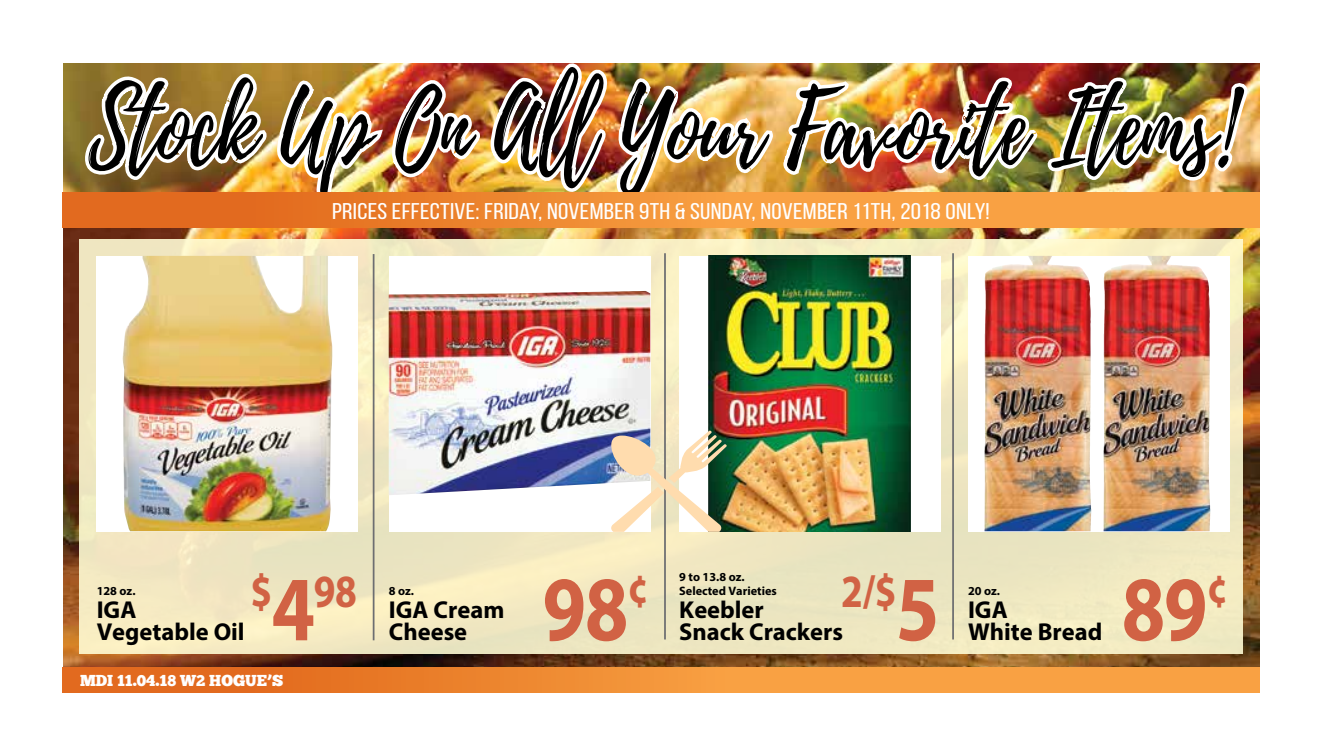
<style>
.page{position:relative;width:1323px;height:756px;background:#fff}
.page>*{position:absolute;margin:0;border:0;box-sizing:border-box;transform-origin:0 0}
.t1{font:101.15px "Playlist Script";color:#000;scale:.84 1}
.t2{font:700 92.75px "Myriad Pro";color:#d16244;scale:.84 1}
.t3{font:700 46.38px "Myriad Pro";color:#d16244;scale:.84 1}
.t4{font:700 24.5px/22.8px "Myriad Pro";color:#000}
.t5{font:22.75px "Bebas Neue";letter-spacing:.01em;color:#fff;scale:1.16 1}
.t6{font:15.75px "Chunk Five Ex";color:#fff}
.t7{font:700 12.25px/14px "Myriad Pro";color:#000}
.s1{font-size:92.75px}
</style>
<div class="page">
<img style="left:64px;top:63px;width:196px;height:630px">
<img style="left:260px;top:63px;width:450px;height:630px">
<img style="left:710px;top:63px;width:115px;height:630px">
<img style="left:825px;top:63px;width:277px;height:630px">
<img style="left:993px;top:63px;width:111px;height:168px">
<img style="left:1104px;top:63px;width:156px;height:456px">
<img style="left:1102px;top:83px;width:150px;height:610px">
<svg style="left:63px;top:193px;width:1197px;height:34px;background:#f08d35"></svg>
<h1 class="t1" style="left:89px;top:56px;width:1365px">Stock Up On All Your Favorite Items!</h1>
<p class="t5" style="left:332px;top:199px;width:568px">PRICES EFFECTIVE: FRIDAY, NOVEMBER 9TH &amp; SUNDAY, NOVEMBER 11TH, 2018 ONLY!</p>
<p class="t7" style="left:97px;top:583px;width:40px">128 oz.</p>
<p class="t4" style="left:97px;top:597px;width:150px">IGA<br>Vegetable Oil</p>
<h3 class="t3" style="left:250px;top:561px;width:128px">$<span class="s1">4</span>98</h3>
<p class="t6" style="left:80px;top:668px;width:205px">MDI 11.04.18 W2 HOGUE’S</p>
<p class="t7" style="left:389px;top:583px;width:27px">8 oz.</p>
<p class="t4" style="left:389px;top:597px;width:117px">IGA Cream<br>Cheese</p>
<h2 class="t2" style="left:543px;top:549px;width:128px">98<sup>¢</sup></h2>
<p class="t7" style="left:679px;top:569px;width:99px">9 to 13.8 oz.<br>Selected Varieties</p>
<p class="t4" style="left:679px;top:597px;width:165px">Keebler<br>Snack Crackers</p>
<h3 class="t3" style="left:841px;top:561px;width:118px">2/$<span class="s1">5</span></h3>
<p class="t7" style="left:968px;top:583px;width:34px">20 oz.</p>
<p class="t4" style="left:968px;top:597px;width:136px">IGA<br>White Bread</p>
<h2 class="t2" style="left:1122px;top:549px;width:128px">89<sup>¢</sup></h2>
</div>
